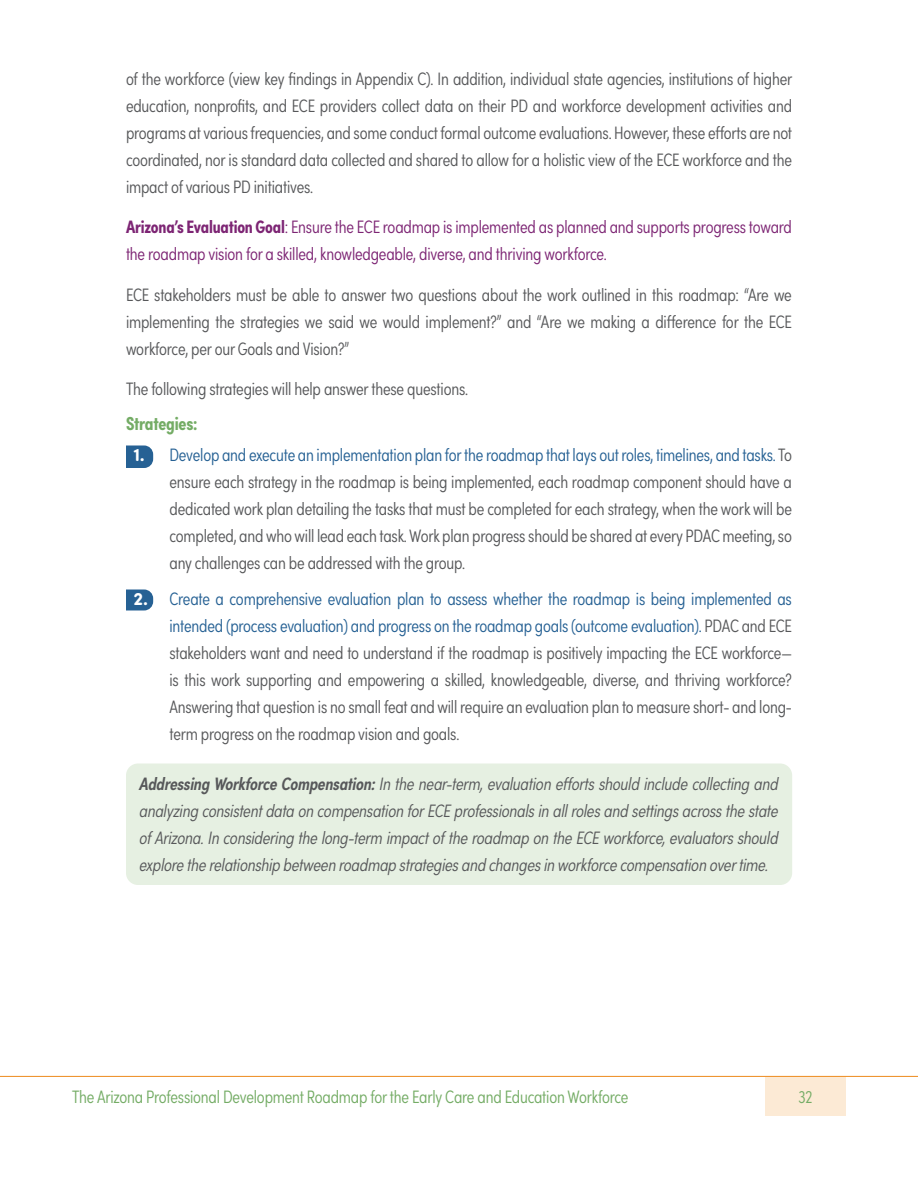
<style>
.page{position:relative;width:918px;height:1188px;background:#fff}
.page>*{position:absolute;margin:0;border:0;box-sizing:border-box;transform-origin:0 0}
.subheadgreen{font:700 18.75px "Sofia Pro Condensed";letter-spacing:-.01em;color:#74ac65}
.text{font:300 18px/27px "Sofia Pro Condensed";letter-spacing:-.01em;color:#57585a;text-align:justify}
.workforce_text_shading{font:italic 300 18px/27px "Sofia Pro Condensed";letter-spacing:-.01em;color:#57585a;text-align:justify}
.text-2{font:300 18px/27px "Sofia Pro Condensed";letter-spacing:-.01em;color:#7d2574}
.t1{font:300 18px "Sofia Pro Condensed";letter-spacing:-.01em;color:#74ac65}
.s1{font-weight:700}
.s2{font-family:"Sofia Pro Soft";font-weight:700;color:#fff}
.s3{color:#266194}
.s4{font-weight:600}
</style>
<div class="page">
<div style="left:765px;top:1077px;width:81px;height:39px;background:#fcead5"></div>
<hr style="left:0;top:1076px;width:918px;height:1px;background:#ed8a1c">
<svg style="left:126px;top:446px;width:27px;height:22px"></svg>
<svg style="left:126px;top:590px;width:27px;height:20px"></svg>
<div style="left:126px;top:764px;width:666px;height:121px;background:#e6f0e2;border-radius:12px"></div>
<p class="text" style="left:126px;top:64px;width:668px">of the workforce (view key findings in Appendix C). In addition, individual state agencies, institutions of higher education, nonprofits, and ECE providers collect data on their PD and workforce development activities and programs at various frequencies, and some conduct formal outcome evaluations. However, these efforts are not coordinated, nor is standard data collected and shared to allow for a holistic view of the ECE workforce and the impact of various PD initiatives.</p>
<p class="text-2" style="left:126px;top:213px;width:668px"><span class="s1">Arizona’s Evaluation Goal</span>: Ensure the ECE roadmap is implemented as planned and supports progress toward the roadmap vision for a skilled, knowledgeable, diverse, and thriving workforce.</p>
<p class="text" style="left:126px;top:280px;width:667px">ECE stakeholders must be able to answer two questions about the work outlined in this roadmap: “Are we implementing the strategies we said we would implement?” and “Are we making a difference for the ECE workforce, per our Goals and Vision?”</p>
<p class="text" style="left:126px;top:375px;width:344px">The following strategies will help answer these questions.</p>
<p class="subheadgreen" style="left:126px;top:409px;width:73px">Strategies:</p>
<p class="text" style="left:170px;top:441px;width:624px;text-indent:-36px"><span class="s2">1.</span> <span class="s3">Develop and execute an implementation plan for the roadmap that lays out roles, timelines, and tasks.</span> To ensure each strategy in the roadmap is being implemented, each roadmap component should have a dedicated work plan detailing the tasks that must be completed for each strategy, when the work will be completed, and who will lead each task. Work plan progress should be shared at every PDAC meeting, so any challenges can be addressed with the group.</p>
<p class="text" style="left:170px;top:585px;width:624px;text-indent:-36px"><span class="s2">2.</span> <span class="s3">Create a comprehensive evaluation plan to assess whether the roadmap is being implemented as intended (process evaluation) and progress on the roadmap goals (outcome evaluation).</span> PDAC and ECE stakeholders want and need to understand if the roadmap is positively impacting the ECE workforce— is this work supporting and empowering a skilled, knowledgeable, diverse, and thriving workforce?<br>Answering that question is no small feat and will require an evaluation plan to measure short- and long&shy;term progress on the roadmap vision and goals.</p>
<p class="workforce_text_shading" style="left:140px;top:769px;width:640px"><span class="s4">Addressing Workforce Compensation:</span> In the near-term, evaluation efforts should include collecting and analyzing consistent data on compensation for ECE professionals in all roles and settings across the state of Arizona. In considering the long-term impact of the roadmap on the ECE workforce, evaluators should explore the relationship between roadmap strategies and changes in workforce compensation over time.</p>
<p class="t1" style="left:72px;top:1084px;width:558px">The Arizona Professional Development Roadmap for the Early Care and Education Workforce</p>
<p class="t1" style="left:798px;top:1084px;width:16px">32</p>
</div>
